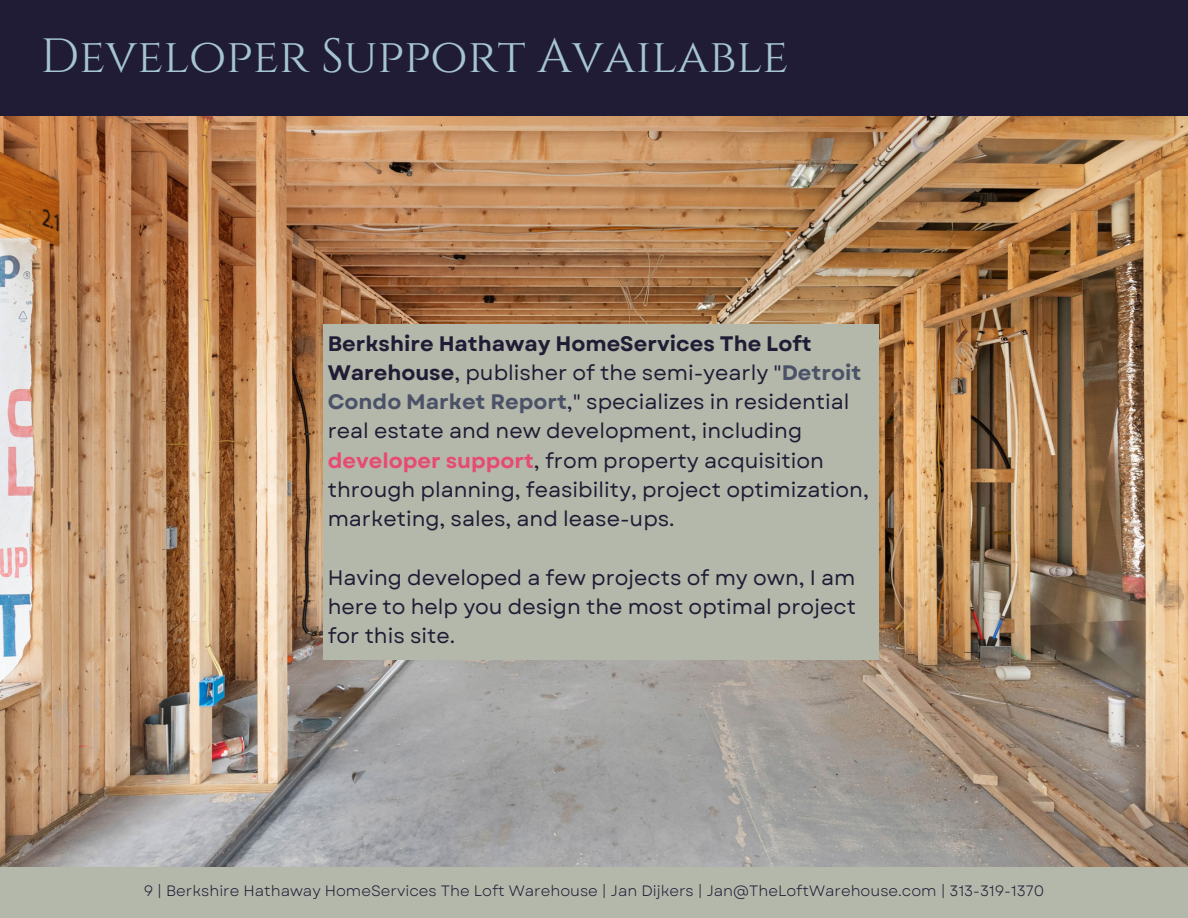
<style>
.page{position:relative;width:1188px;height:918px;background:#fff}
.page>*{position:absolute;margin:0;border:0;box-sizing:border-box;transform-origin:0 0}
.t1{font:48px "Cinzel";color:#a5c4d4}
.t2{font:21px/29.2px "Garet";color:#201c35}
.t3{font:15px "Garet";color:#201c35}
.s1{font-weight:700}
.s2{font-weight:700;color:#4b5267}
.s3{font-weight:700;color:#e74b72}
</style>
<div class="page">
<img style="left:0;top:115px;width:1188px;height:753px">
<div style="left:0;top:868px;width:1188px;height:50px;background:#b4b8ab"></div>
<div style="left:323px;top:324px;width:555px;height:335px;background:#b4b8ab"></div>
<div style="left:0;top:0;width:1188px;height:115px;background:#201c35"></div>
<p class="t1" style="left:40px;top:25px;width:749px">Developer Support Available</p>
<p class="t2" style="left:328px;top:329px;width:543px"><span class="s1">Berkshire Hathaway HomeServices The Loft Warehouse</span>, publisher of the semi-yearly "<span class="s2">Detroit Condo Market Report</span>," specializes in residential real estate and new development, including <span class="s3">developer support</span>, from property acquisition through planning, feasibility, project optimization, marketing, sales, and lease-ups.</p>
<p class="t2" style="left:328px;top:563px;width:530px;text-align:justify">Having developed a few projects of my own, I am here to help you design the most optimal project for this site.</p>
<p class="t3" style="left:144px;top:880px;width:902px">9 | Berkshire Hathaway HomeServices The Loft Warehouse | Jan Dijkers | Jan@TheLoftWarehouse.com | 313-319-1370</p>
</div>
